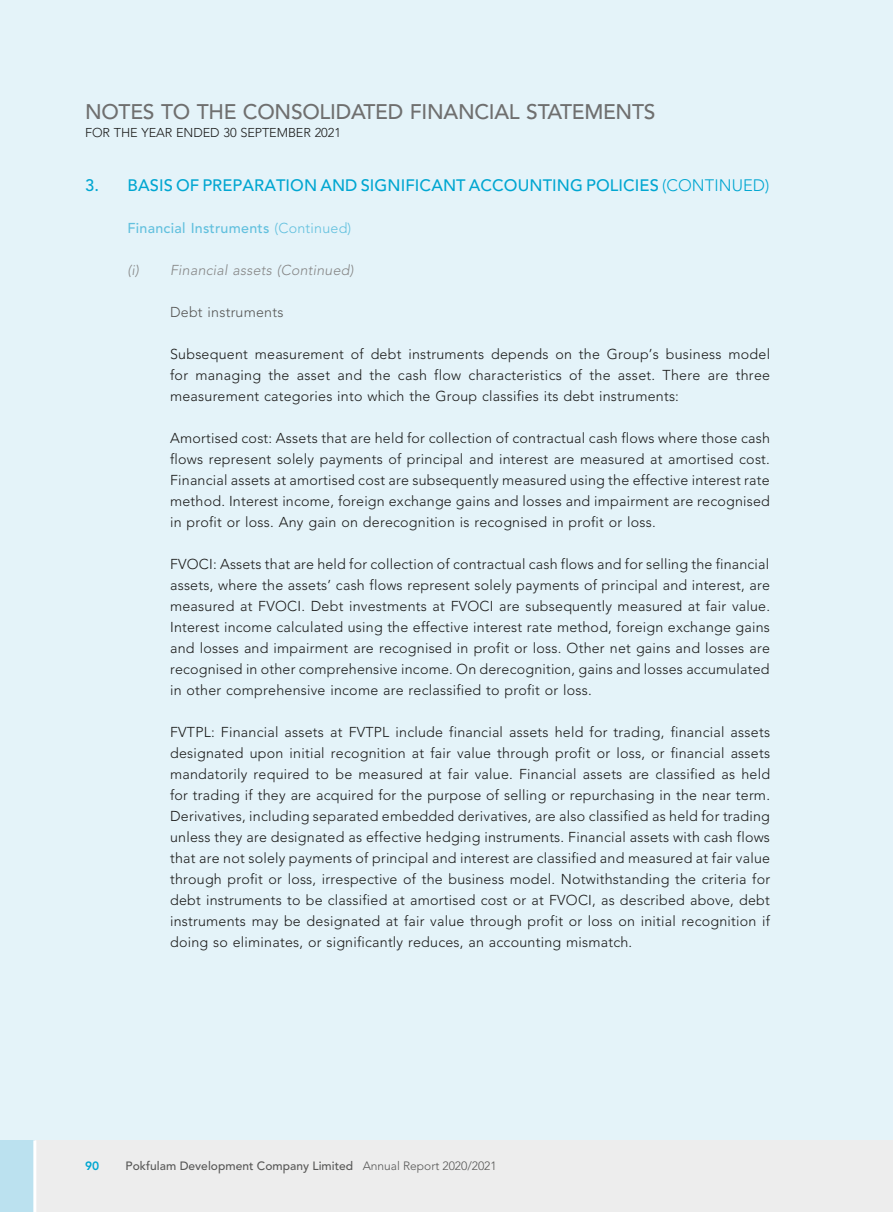
<style>
.page{position:relative;width:893px;height:1212px;background:#e4f3f9}
.page>*{position:absolute;margin:0;border:0;box-sizing:border-box;transform-origin:0 0}
.t1{font:500 21px "Avenir LT Std";letter-spacing:-.015em;color:#6f6f6f}
.t2{font:500 16.5px "Avenir LT Std";letter-spacing:.005em;color:#00a6d1}
.t3{font:300 14.25px/21px "Avenir LT Std";letter-spacing:.015em;color:#1c1c1b;text-align:justify}
.t4{font:500 14.25px "Avenir LT Std";letter-spacing:.015em;color:#62c0de}
.t5{font:italic 300 14.25px "Avenir LT Std";letter-spacing:.015em;color:#878787}
.t6{font:300 14.25px "Avenir LT Std";letter-spacing:.015em;color:#575756}
.t7{font:300 12.75px "Avenir LT Std";letter-spacing:-.01em;color:#1c1c1b}
.t8{font:500 12px "Avenir LT Std";color:#575756}
.t9{font:800 12px "Avenir LT Std";color:#00a6d1}
.s1{font-weight:300}
</style>
<div class="page">
<div style="left:35px;top:1140px;width:858px;height:72px;background:#ededed"></div>
<div style="left:0;top:1140px;width:35px;height:72px;background:#bbe1ef"></div>
<hr style="left:33px;top:1140px;width:3px;height:72px;background:#fff">
<h1 class="t1" style="left:85px;top:100px;width:572px">NOTES TO THE CONSOLIDATED FINANCIAL STATEMENTS</h1>
<p class="t7" style="left:85px;top:125px;width:257px">FOR THE YEAR ENDED 30 SEPTEMBER 2021</p>
<p class="t2" style="left:85px;top:176px;width:686px">3. BASIS OF PREPARATION AND SIGNIFICANT ACCOUNTING POLICIES <span class="s1">(CONTINUED)</span></p>
<p class="t4" style="left:128px;top:220px;width:225px">Financial Instruments <span class="s1">(Continued)</span></p>
<p class="t5" style="left:128px;top:262px;width:227px">(i) Financial assets (Continued)</p>
<p class="t6" style="left:170px;top:304px;width:115px">Debt instruments</p>
<p class="t3" style="left:170px;top:344px;width:601px">Subsequent measurement of debt instruments depends on the Group’s business model for managing the asset and the cash flow characteristics of the asset. There are three measurement categories into which the Group classifies its debt instruments:</p>
<p class="t3" style="left:170px;top:428px;width:601px">Amortised cost: Assets that are held for collection of contractual cash flows where those cash flows represent solely payments of principal and interest are measured at amortised cost.<br>Financial assets at amortised cost are subsequently measured using the effective interest rate method. Interest income, foreign exchange gains and losses and impairment are recognised in profit or loss. Any gain on derecognition is recognised in profit or loss.</p>
<p class="t3" style="left:170px;top:554px;width:601px">FVOCI: Assets that are held for collection of contractual cash flows and for selling the financial assets, where the assets’ cash flows represent solely payments of principal and interest, are measured at FVOCI. Debt investments at FVOCI are subsequently measured at fair value.<br>Interest income calculated using the effective interest rate method, foreign exchange gains and losses and impairment are recognised in profit or loss. Other net gains and losses are recognised in other comprehensive income. On derecognition, gains and losses accumulated in other comprehensive income are reclassified to profit or loss.</p>
<p class="t3" style="left:170px;top:722px;width:601px">FVTPL: Financial assets at FVTPL include financial assets held for trading, financial assets designated upon initial recognition at fair value through profit or loss, or financial assets mandatorily required to be measured at fair value. Financial assets are classified as held for trading if they are acquired for the purpose of selling or repurchasing in the near term.<br>Derivatives, including separated embedded derivatives, are also classified as held for trading unless they are designated as effective hedging instruments. Financial assets with cash flows that are not solely payments of principal and interest are classified and measured at fair value through profit or loss, irrespective of the business model. Notwithstanding the criteria for debt instruments to be classified at amortised cost or at FVOCI, as described above, debt instruments may be designated at fair value through profit or loss on initial recognition if doing so eliminates, or significantly reduces, an accounting mismatch.</p>
<p class="t9" style="left:85px;top:1158px;width:16px">90</p>
<p class="t8" style="left:126px;top:1158px;width:373px">Pokfulam Development Company Limited <span class="s1">Annual Report 2020/2021</span></p>
</div>
